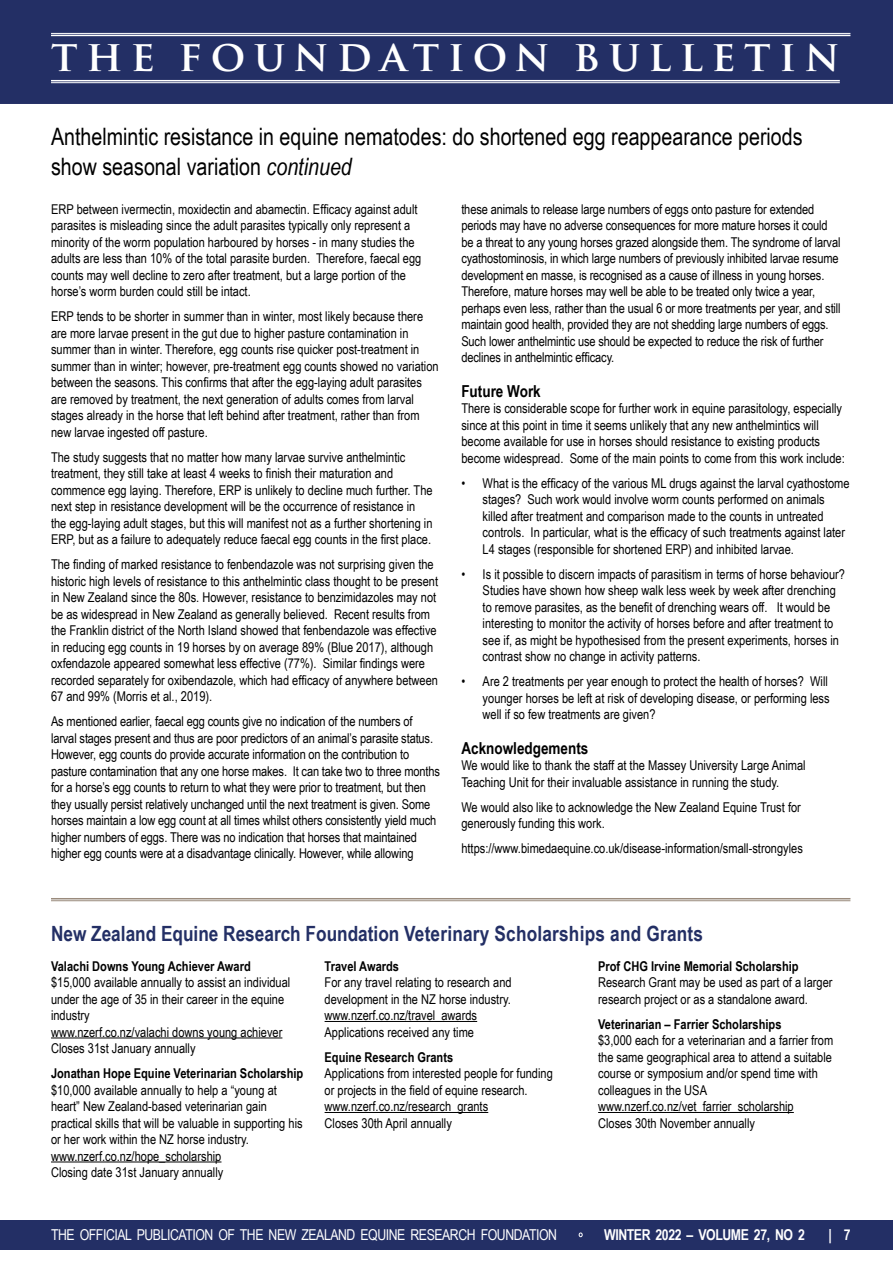
<style>
.page{position:relative;width:893px;height:1263px;background:#fff}
.page>*{position:absolute;margin:0;border:0;box-sizing:border-box;transform-origin:0 0}
.t1{font:700 42px "Trajan Pro";letter-spacing:.2em;color:#fff}
.t2{font:24px/30px "Arial Narrow";color:#000}
.t3{font:700 21px "Arial Narrow";color:#232f65}
.t4{font:700 16.5px "Arial Narrow";color:#000}
.t5{font:15px "Arial Narrow";letter-spacing:-.03em;color:#fff}
.t6{font:700 15px "Arial Narrow";letter-spacing:-.03em;color:#fff}
.t7{font:13.5px/16.5px "Arial Narrow";color:#000}
.t8{font:700 13.5px "Arial Narrow";color:#000}
.s1{font-style:italic}
.s2{font-weight:400}
</style>
<div class="page">
<div style="left:0;top:1220px;width:893px;height:29px;background:#232f65"></div>
<div style="left:0;top:0;width:893px;height:104px;background:#232f65"></div>
<hr style="left:51px;top:33px;width:799px;height:1px;background:#fff">
<hr style="left:51px;top:35px;width:799px;height:1px;background:#fff">
<hr style="left:51px;top:80px;width:789px;height:1px;background:#fff">
<hr style="left:51px;top:82px;width:789px;height:1px;background:#fff">
<hr style="left:51px;top:898px;width:799px;height:1px;background:#9a8b7d">
<hr style="left:51px;top:900px;width:799px;height:1px;background:#9a8b7d">
<hr style="left:51px;top:1037px;width:231px;height:1px;background:#000">
<hr style="left:51px;top:1161px;width:170px;height:1px;background:#000">
<hr style="left:325px;top:1021px;width:152px;height:1px;background:#000">
<hr style="left:325px;top:1112px;width:163px;height:1px;background:#000">
<hr style="left:598px;top:1112px;width:196px;height:1px;background:#000">
<h1 class="t1" style="left:51px;top:30px;width:790px">THE FOUNDATION BULLETIN</h1>
<h2 class="t2" style="left:51px;top:121px;width:753px">Anthelmintic resistance in equine nematodes: do shortened egg reappearance periods show seasonal variation <span class="s1">continued</span></h2>
<p class="t7" style="left:51px;top:200px;width:372px">ERP between ivermectin, moxidectin and abamectin. Efficacy against adult parasites is misleading since the adult parasites typically only represent a minority of the worm population harboured by horses - in many studies the adults are less than 10% of the total parasite burden. Therefore, faecal egg counts may well decline to zero after treatment, but a large portion of the horse’s worm burden could still be intact.</p>
<p class="t7" style="left:51px;top:308px;width:389px">ERP tends to be shorter in summer than in winter, most likely because there are more larvae present in the gut due to higher pasture contamination in summer than in winter. Therefore, egg counts rise quicker post-treatment in summer than in winter; however, pre-treatment egg counts showed no variation between the seasons. This confirms that after the egg-laying adult parasites are removed by treatment, the next generation of adults comes from larval stages already in the horse that left behind after treatment, rather than from new larvae ingested off pasture.</p>
<p class="t7" style="left:51px;top:448px;width:383px">The study suggests that no matter how many larvae survive anthelmintic treatment, they still take at least 4 weeks to finish their maturation and commence egg laying. Therefore, ERP is unlikely to decline much further. The next step in resistance development will be the occurrence of resistance in the egg-laying adult stages, but this will manifest not as a further shortening in ERP, but as a failure to adequately reduce faecal egg counts in the first place.</p>
<p class="t7" style="left:51px;top:556px;width:389px">The finding of marked resistance to fenbendazole was not surprising given the historic high levels of resistance to this anthelmintic class thought to be present in New Zealand since the 80s. However, resistance to benzimidazoles may not be as widespread in New Zealand as generally believed. Recent results from the Franklin district of the North Island showed that fenbendazole was effective in reducing egg counts in 19 horses by on average 89% (Blue 2017), although oxfendazole appeared somewhat less effective (77%). Similar findings were recorded separately for oxibendazole, which had efficacy of anywhere between 67 and 99% (Morris et al., 2019).</p>
<p class="t7" style="left:51px;top:713px;width:390px">As mentioned earlier, faecal egg counts give no indication of the numbers of larval stages present and thus are poor predictors of an animal’s parasite status.<br>However, egg counts do provide accurate information on the contribution to pasture contamination that any one horse makes. It can take two to three months for a horse’s egg counts to return to what they were prior to treatment, but then they usually persist relatively unchanged until the next treatment is given. Some horses maintain a low egg count at all times whilst others consistently yield much higher numbers of eggs. There was no indication that horses that maintained higher egg counts were at a disadvantage clinically. However, while allowing</p>
<p class="t7" style="left:461px;top:200px;width:381px">these animals to release large numbers of eggs onto pasture for extended periods may have no adverse consequences for more mature horses it could be a threat to any young horses grazed alongside them. The syndrome of larval cyathostominosis, in which large numbers of previously inhibited larvae resume development en masse, is recognised as a cause of illness in young horses.<br>Therefore, mature horses may well be able to be treated only twice a year, perhaps even less, rather than the usual 6 or more treatments per year, and still maintain good health, provided they are not shedding large numbers of eggs.<br>Such lower anthelmintic use should be expected to reduce the risk of further declines in anthelmintic efficacy.</p>
<p class="t4" style="left:461px;top:378px;width:81px">Future Work</p>
<p class="t7" style="left:461px;top:400px;width:385px">There is considerable scope for further work in equine parasitology, especially since at this point in time it seems unlikely that any new anthelmintics will become available for use in horses should resistance to existing products become widespread. Some of the main points to come from this work include:</p>
<p class="t7" style="left:483px;top:474px;width:368px;text-indent:-21px">• What is the efficacy of the various ML drugs against the larval cyathostome stages? Such work would involve worm counts performed on animals killed after treatment and comparison made to the counts in untreated controls. In particular, what is the efficacy of such treatments against later L4 stages (responsible for shortened ERP) and inhibited larvae.</p>
<p class="t7" style="left:483px;top:565px;width:364px;text-indent:-21px">• Is it possible to discern impacts of parasitism in terms of horse behaviour?<br>Studies have shown how sheep walk less week by week after drenching to remove parasites, as the benefit of drenching wears off. It would be interesting to monitor the activity of horses before and after treatment to see if, as might be hypothesised from the present experiments, horses in contrast show no change in activity patterns.</p>
<p class="t7" style="left:483px;top:673px;width:349px;text-indent:-21px">• Are 2 treatments per year enough to protect the health of horses? Will younger horses be left at risk of developing disease, or performing less well if so few treatments are given?</p>
<p class="t4" style="left:461px;top:735px;width:129px">Acknowledgements</p>
<p class="t7" style="left:461px;top:756px;width:346px">We would like to thank the staff at the Massey University Large Animal<br>Teaching Unit for their invaluable assistance in running the study.</p>
<p class="t7" style="left:461px;top:798px;width:341px">We would also like to acknowledge the New Zealand Equine Trust for generously funding this work.</p>
<p class="t7" style="left:461px;top:839px;width:343px">https://www.bimedaequine.co.uk/disease-information/small-strongyles</p>
<h3 class="t3" style="left:51px;top:918px;width:653px">New Zealand Equine Research Foundation Veterinary Scholarships and Grants</h3>
<p class="t8" style="left:51px;top:955px;width:201px">Valachi Downs Young Achiever Award</p>
<p class="t7" style="left:51px;top:973px;width:241px">$15,000 available annually to assist an individual under the age of 35 in their career in the equine industry<br>www.nzerf.co.nz/valachi downs young achiever Closes 31st January annually</p>
<p class="t8" style="left:51px;top:1063px;width:254px">Jonathan Hope Equine Veterinarian Scholarship</p>
<p class="t7" style="left:51px;top:1081px;width:253px">$10,000 available annually to help a “young at heart” New Zealand-based veterinarian gain practical skills that will be valuable in supporting his or her work within the NZ horse industry. www.nzerf.co.nz/hope_scholarship<br>Closing date 31st January annually</p>
<p class="t8" style="left:598px;top:955px;width:202px">Prof CHG Irvine Memorial Scholarship</p>
<p class="t7" style="left:598px;top:973px;width:236px">Research Grant may be used as part of a larger research project or as a standalone award.</p>
<p class="t8" style="left:598px;top:1013px;width:185px">Veterinarian – Farrier Scholarships</p>
<p class="t7" style="left:598px;top:1031px;width:237px">$3,000 each for a veterinarian and a farrier from the same geographical area to attend a suitable course or symposium and/or spend time with colleagues in the USA www.nzerf.co.nz/vet_farrier_scholarship<br>Closes 30th November annually</p>
<p class="t8" style="left:325px;top:955px;width:76px">Travel Awards</p>
<p class="t7" style="left:325px;top:973px;width:189px">For any travel relating to research and development in the NZ horse industry. www.nzerf.co.nz/travel_awards Applications received any time</p>
<p class="t8" style="left:325px;top:1046px;width:130px">Equine Research Grants</p>
<p class="t7" style="left:325px;top:1064px;width:230px">Applications from interested people for funding or projects in the field of equine research. www.nzerf.co.nz/research_grants<br>Closes 30th April annually</p>
<p class="t5" style="left:51px;top:1224px;width:508px">THE OFFICIAL PUBLICATION OF THE NEW ZEALAND EQUINE RESEARCH FOUNDATION</p>
<p class="t6" style="left:578px;top:1223px;width:228px"><span class="s2">•</span> WINTER 2022 – VOLUME 27, NO 2</p>
<p class="t6" style="left:828px;top:1223px;width:24px">| 7</p>
</div>
